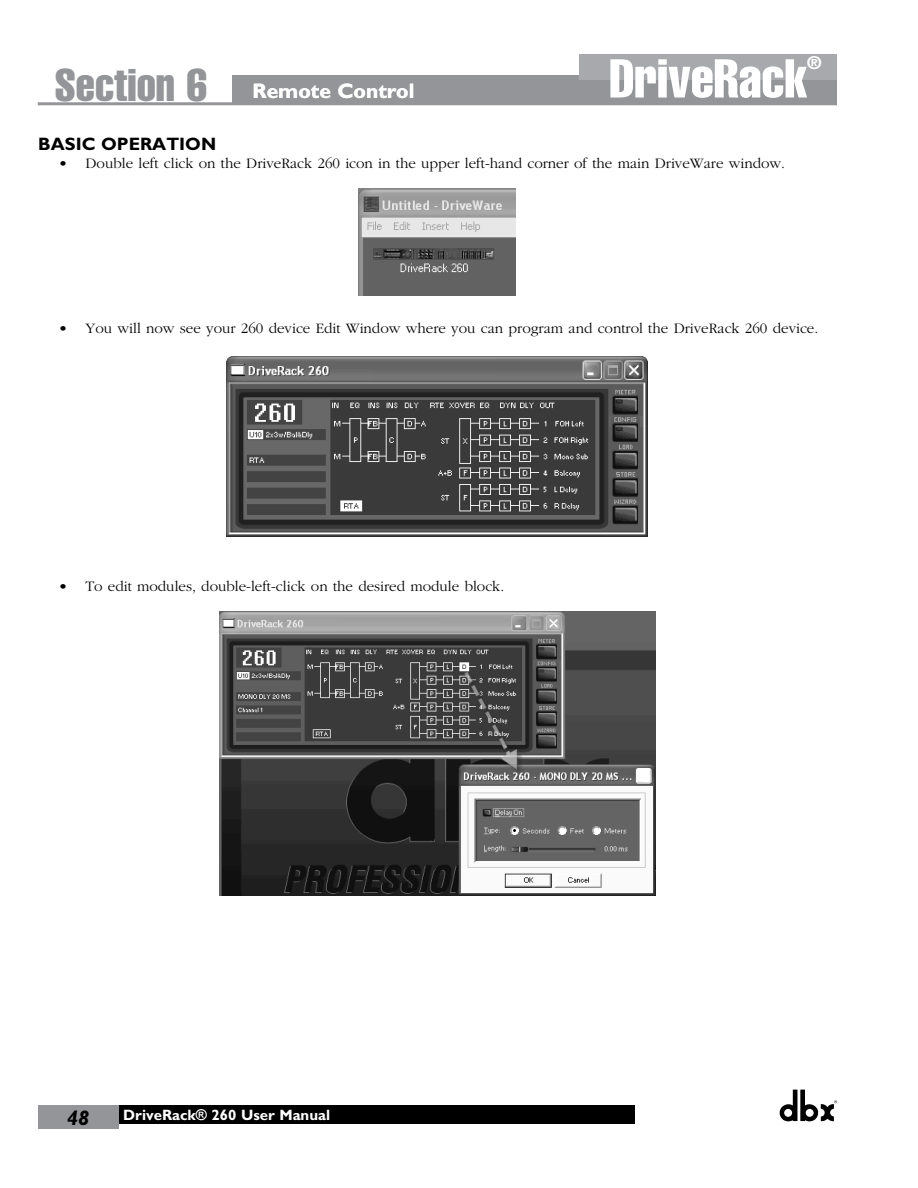
<style>
.page{position:relative;width:918px;height:1188px;background:#fff}
.page>*{position:absolute;margin:0;border:0;box-sizing:border-box;transform-origin:0 0}
.t1{font:extra-condensed 53.7px "Helvetica";color:#fff}
.t2{font:extra-condensed 45px "Helvetica";color:#939598}
.t3{font:700 21px "Gill Sans";color:#fff}
.t4{font:italic 700 21px "Gill Sans";color:#000}
.t5{font:700 18px "Gill Sans";color:#000}
.t6{font:extra-condensed 18px "Helvetica";color:#fff}
.t7{font:300 15px "Garamond";color:#000}
.t8{font:700 15px "Gill Sans";color:#fff}
</style>
<div class="page">
<div style="left:232px;top:75px;width:605px;height:28px;background:#939598"></div>
<div style="left:580px;top:54px;width:257px;height:26px;background:#a7a9ac"></div>
<div style="left:102px;top:1105px;width:533px;height:19px;background:#000"></div>
<div style="left:38px;top:1105px;width:81px;height:24px;background:#939598"></div>
<hr style="left:38px;top:102px;width:799px;height:3px;background:#939598">
<svg style="left:780px;top:1090px;width:57px;height:32px"></svg>
<img style="left:358px;top:188px;width:158px;height:107px">
<img style="left:227px;top:357px;width:421px;height:179px">
<img style="left:219px;top:611px;width:436px;height:284px">
<h1 class="t1" style="left:609px;top:44px;width:200px">DriveRack</h1>
<p class="t6" style="left:807px;top:51px;width:16px">®</p>
<h2 class="t2" style="left:55px;top:56px;width:154px">Section 6</h2>
<p class="t5" style="left:38px;top:134px;width:179px">BASIC OPERATION</p>
<p class="t7" style="left:59px;top:156px;width:728px">• Double left click on the DriveRack 260 icon in the upper left-hand corner of the main DriveWare window.</p>
<h3 class="t3" style="left:253px;top:78px;width:163px">Remote Control</h3>
<p class="t7" style="left:59px;top:320px;width:761px">• You will now see your 260 device Edit Window where you can program and control the DriveRack 260 device.</p>
<p class="t7" style="left:59px;top:578px;width:447px">• To edit modules, double-left-click on the desired module block.</p>
<h3 class="t4" style="left:67px;top:1105px;width:24px">48</h3>
<p class="t8" style="left:123px;top:1106px;width:208px">DriveRack® 260 User Manual</p>
</div>
